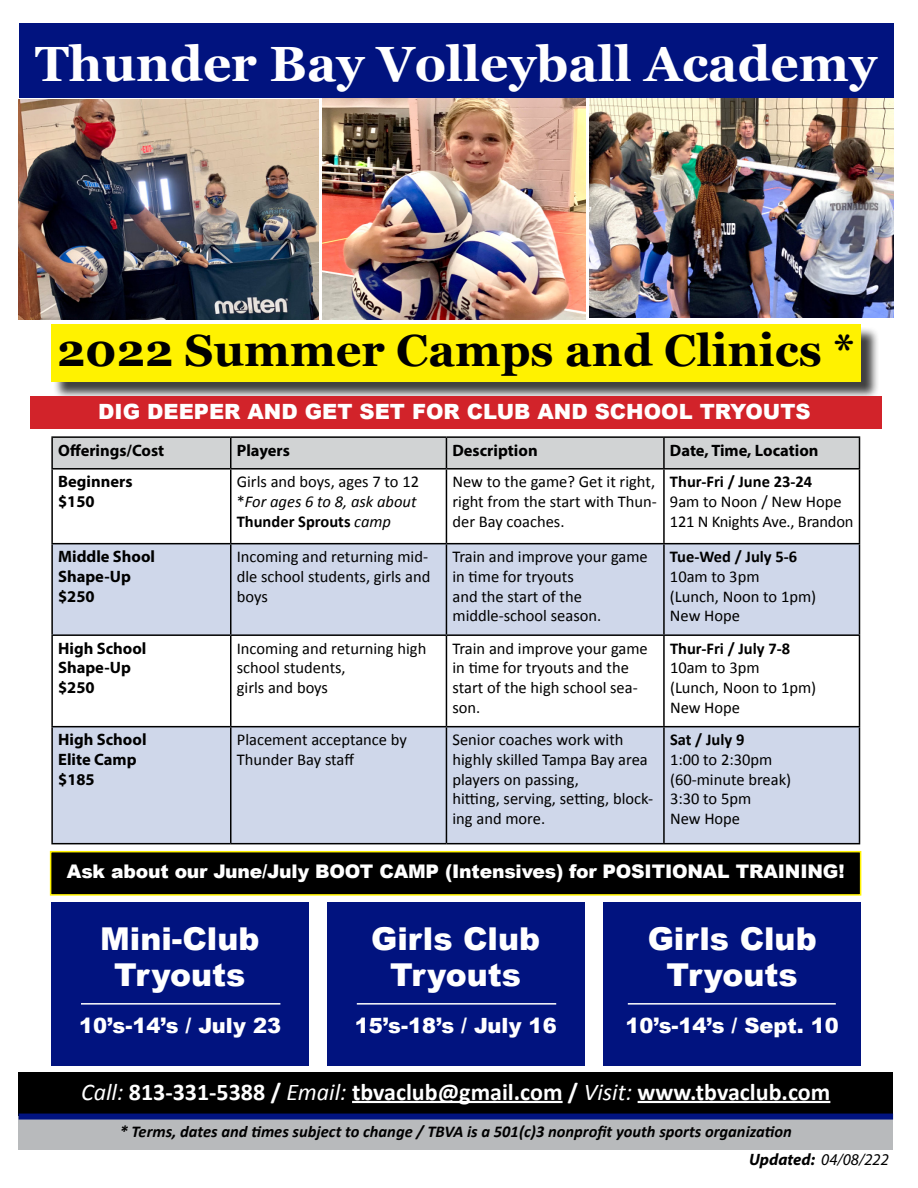
<style>
.page{position:relative;width:918px;height:1188px;background:#fff}
.page>*{position:absolute;margin:0;border:0;box-sizing:border-box;transform-origin:0 0}
.t1{font:700 49.5px "Georgia";color:#fff}
.t2{font:700 45px "Georgia";color:#000}
.t3{font:900 31.5px/36px "Arial";color:#fff;text-align:center}
.t4{font:700 24px "Calibri";color:#fff}
.t5{font:900 21px "Arial";color:#fff}
.t6{font:900 18.75px "Arial";letter-spacing:-.01em;color:#fff}
.t7{font:16.5px/19.8px "Calibri";color:#000}
.t8{font:700 16.5px/19.8px "Myriad Pro";color:#000}
.t9{font:italic 700 16.5px "Calibri";color:#000}
.t10{font:italic 16.5px/19.8px "Calibri";color:#000}
.t11{font:700 16.5px "Calibri";color:#000}
.t12{font:italic 16.5px "Myriad Pro";color:#000}
.s1{font-style:normal}
.s2{font-weight:700;font-style:normal}
.s3{font-weight:400;font-style:italic}
.s4{font-weight:700}
</style>
<div class="page">
<div style="left:53px;top:326px;width:827px;height:74px;background:#000;opacity:.75"></div>
<div style="left:51px;top:324px;width:810px;height:58px;background:#fff200"></div>
<div style="left:19px;top:1112px;width:874px;height:37px;background:#b8babc"></div>
<div style="left:19px;top:1073px;width:874px;height:43px;background:#000"></div>
<hr style="left:352px;top:1101px;width:211px;height:2px;background:#fff">
<hr style="left:638px;top:1101px;width:192px;height:2px;background:#fff">
<div style="left:19px;top:1114px;width:874px;height:6px;background:#01137f"></div>
<div style="left:53px;top:438px;width:806px;height:30px;background:#d1d3d4"></div>
<svg style="left:53px;top:544px;width:806px;height:299px;fill:#cfd7ea"></svg>
<hr style="left:51px;top:436px;width:180px;height:2px;background:#000">
<hr style="left:51px;top:438px;width:2px;height:30px;background:#000">
<hr style="left:231px;top:436px;width:215px;height:2px;background:#000">
<hr style="left:230px;top:438px;width:2px;height:30px;background:#000">
<hr style="left:446px;top:436px;width:218px;height:2px;background:#000">
<hr style="left:446px;top:438px;width:1px;height:30px;background:#000">
<hr style="left:664px;top:436px;width:196px;height:2px;background:#000">
<hr style="left:663px;top:438px;width:2px;height:30px;background:#000">
<hr style="left:859px;top:438px;width:1px;height:30px;background:#000">
<hr style="left:51px;top:468px;width:180px;height:2px;background:#000">
<hr style="left:51px;top:470px;width:2px;height:73px;background:#000">
<hr style="left:231px;top:468px;width:215px;height:2px;background:#000">
<hr style="left:230px;top:470px;width:2px;height:73px;background:#000">
<hr style="left:446px;top:468px;width:218px;height:2px;background:#000">
<hr style="left:446px;top:470px;width:1px;height:73px;background:#000">
<hr style="left:664px;top:468px;width:196px;height:2px;background:#000">
<hr style="left:663px;top:470px;width:2px;height:73px;background:#000">
<hr style="left:859px;top:470px;width:1px;height:73px;background:#000">
<hr style="left:51px;top:543px;width:180px;height:1px;background:#000">
<hr style="left:51px;top:544px;width:2px;height:90px;background:#000">
<hr style="left:231px;top:543px;width:215px;height:1px;background:#000">
<hr style="left:230px;top:544px;width:2px;height:90px;background:#000">
<hr style="left:446px;top:543px;width:218px;height:1px;background:#000">
<hr style="left:446px;top:544px;width:1px;height:90px;background:#000">
<hr style="left:664px;top:543px;width:196px;height:1px;background:#000">
<hr style="left:663px;top:544px;width:2px;height:90px;background:#000">
<hr style="left:859px;top:544px;width:1px;height:90px;background:#000">
<hr style="left:51px;top:634px;width:180px;height:2px;background:#000">
<hr style="left:51px;top:636px;width:2px;height:90px;background:#000">
<hr style="left:231px;top:634px;width:215px;height:2px;background:#000">
<hr style="left:230px;top:636px;width:2px;height:90px;background:#000">
<hr style="left:446px;top:634px;width:218px;height:2px;background:#000">
<hr style="left:446px;top:636px;width:1px;height:90px;background:#000">
<hr style="left:664px;top:634px;width:196px;height:2px;background:#000">
<hr style="left:663px;top:636px;width:2px;height:90px;background:#000">
<hr style="left:859px;top:636px;width:1px;height:90px;background:#000">
<hr style="left:51px;top:726px;width:180px;height:1px;background:#000">
<hr style="left:51px;top:727px;width:2px;height:116px;background:#000">
<hr style="left:231px;top:726px;width:215px;height:1px;background:#000">
<hr style="left:230px;top:727px;width:2px;height:116px;background:#000">
<hr style="left:446px;top:726px;width:218px;height:1px;background:#000">
<hr style="left:446px;top:727px;width:1px;height:116px;background:#000">
<hr style="left:664px;top:726px;width:196px;height:1px;background:#000">
<hr style="left:663px;top:727px;width:2px;height:116px;background:#000">
<hr style="left:859px;top:727px;width:1px;height:116px;background:#000">
<hr style="left:51px;top:843px;width:180px;height:1px;background:#000">
<hr style="left:231px;top:843px;width:215px;height:1px;background:#000">
<hr style="left:446px;top:843px;width:218px;height:1px;background:#000">
<hr style="left:664px;top:843px;width:196px;height:1px;background:#000">
<img style="left:590px;top:98px;width:303px;height:220px">
<img style="left:19px;top:99px;width:300px;height:220px">
<img style="left:323px;top:98px;width:262px;height:222px">
<div style="left:51px;top:852px;width:810px;height:43px;background:#000"></div>
<div style="left:50px;top:851px;width:811px;height:45px;border:2px solid #fff200"></div>
<div style="left:30px;top:397px;width:851px;height:32px;background:#d2232a"></div>
<div style="left:19px;top:23px;width:874px;height:75px;background:#01137f"></div>
<div style="left:51px;top:902px;width:258px;height:163px;background:#01137f"></div>
<hr style="left:81px;top:1003px;width:199px;height:2px;background:#fff">
<div style="left:327px;top:902px;width:258px;height:163px;background:#01137f"></div>
<hr style="left:357px;top:1003px;width:199px;height:2px;background:#fff">
<div style="left:603px;top:902px;width:258px;height:163px;background:#01137f"></div>
<hr style="left:628px;top:1003px;width:208px;height:2px;background:#fff">
<h1 class="t1" style="left:35px;top:26px;width:844px">Thunder Bay Volleyball Academy</h1>
<h2 class="t2" style="left:57px;top:317px;width:799px">2022 Summer Camps and Clinics *</h2>
<p class="t5" style="left:98px;top:396px;width:714px">DIG DEEPER AND GET SET FOR CLUB AND SCHOOL TRYOUTS</p>
<p class="t8" style="left:58px;top:440px;width:108px">Offerings/Cost</p>
<p class="t8" style="left:237px;top:440px;width:55px">Players</p>
<p class="t8" style="left:452px;top:440px;width:87px">Description</p>
<p class="t8" style="left:670px;top:440px;width:150px">Date, Time, Location</p>
<p class="t8" style="left:58px;top:471px;width:76px">Beginners $150</p>
<p class="t10" style="left:237px;top:471px;width:184px"><span class="s1">Girls and boys, ages 7 to 12 *</span>For ages 6 to 8, ask about<br><span class="s2">Thunder Sprouts</span> camp</p>
<p class="t7" style="left:452px;top:472px;width:206px;text-align:justify">New to the game? Get it right, right from the start with Thun&shy;der Bay coaches.</p>
<p class="t11" style="left:670px;top:471px;width:144px">Thur-Fri / June 23-24</p>
<p class="t7" style="left:670px;top:492px;width:185px">9am to Noon / New Hope<br>121 N Knights Ave., Brandon</p>
<p class="t8" style="left:58px;top:546px;width:98px">Middle Shool<br>Shape-Up $250</p>
<p class="t7" style="left:237px;top:547px;width:195px">Incoming and returning mid&shy;dle school students, girls and boys</p>
<p class="t7" style="left:452px;top:547px;width:197px">Train and improve your game in time for tryouts<br>and the start of the middle-school season.</p>
<p class="t11" style="left:670px;top:546px;width:129px">Tue-Wed / July 5-6</p>
<p class="t7" style="left:670px;top:567px;width:148px">10am to 3pm<br>(Lunch, Noon to 1pm)<br>New Hope</p>
<p class="t8" style="left:58px;top:638px;width:90px">High School<br>Shape-Up $250</p>
<p class="t7" style="left:237px;top:638px;width:191px">Incoming and returning high school students,<br>girls and boys</p>
<p class="t7" style="left:453px;top:638px;width:197px">Train and improve your game in time for tryouts and the start of the high school sea&shy;son.</p>
<p class="t11" style="left:670px;top:638px;width:122px">Thur-Fri / July 7-8</p>
<p class="t7" style="left:670px;top:658px;width:148px">10am to 3pm<br>(Lunch, Noon to 1pm)<br>New Hope</p>
<p class="t8" style="left:58px;top:729px;width:90px">High School<br>Elite Camp $185</p>
<p class="t7" style="left:237px;top:730px;width:172px">Placement acceptance by<br>Thunder Bay staff</p>
<p class="t7" style="left:453px;top:730px;width:202px">Senior coaches work with highly skilled Tampa Bay area players on passing,<br>hitting, serving, setting, block&shy;ing and more.</p>
<p class="t11" style="left:670px;top:729px;width:76px">Sat / July 9</p>
<p class="t7" style="left:670px;top:750px;width:123px">1:00 to 2:30pm (60-minute break)<br>3:30 to 5pm<br>New Hope</p>
<p class="t6" style="left:67px;top:857px;width:779px">Ask about our June/July BOOT CAMP (Intensives) for POSITIONAL TRAINING!</p>
<h3 class="t3" style="left:100px;top:920px;width:161px">Mini-Club<br>Tryouts</h3>
<p class="t5" style="left:79px;top:1010px;width:203px">10’s-14’s / July 23</p>
<h3 class="t3" style="left:371px;top:920px;width:171px">Girls Club<br>Tryouts</h3>
<p class="t5" style="left:355px;top:1010px;width:203px">15’s-18’s / July 16</p>
<h3 class="t3" style="left:648px;top:920px;width:171px">Girls Club<br>Tryouts</h3>
<p class="t5" style="left:625px;top:1010px;width:215px">10’s-14’s / Sept. 10</p>
<h3 class="t4" style="left:81px;top:1077px;width:751px"><span class="s3">Call:</span> 813-331-5388 / <span class="s3">Email:</span> tbvaclub@gmail.com / <span class="s3">Visit:</span> www.tbvaclub.com</h3>
<p class="t9" style="left:120px;top:1121px;width:674px">* Terms, dates and times subject to change / TBVA is a 501(c)3 nonprofit youth sports organization</p>
<p class="t12" style="left:749px;top:1149px;width:141px"><span class="s4">Updated:</span> 04/08/222</p>
</div>
